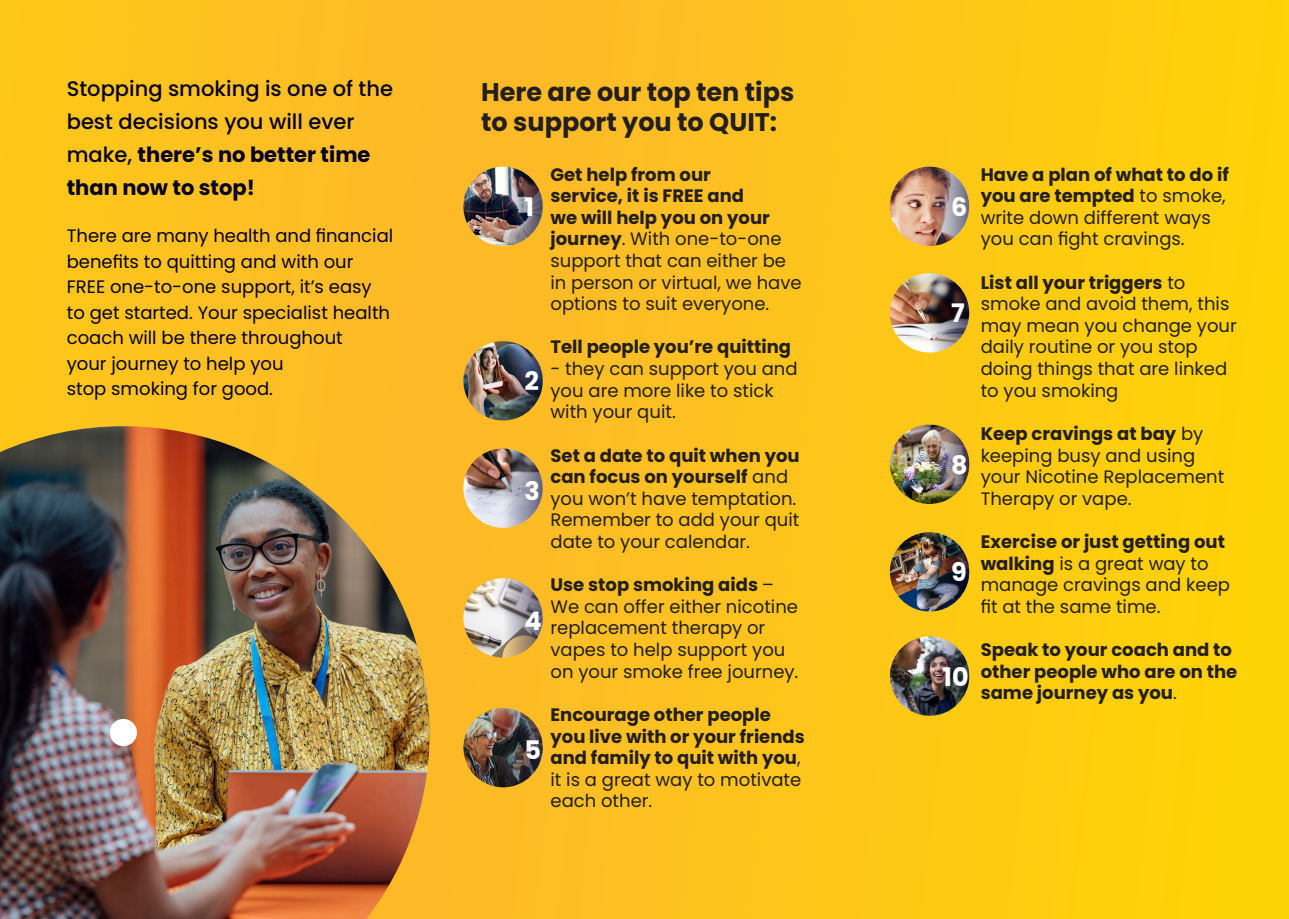
<style>
.page{position:relative;width:1289px;height:919px;background:#fff}
.page>*{position:absolute;margin:0;border:0;box-sizing:border-box;transform-origin:0 0}
.t1{font:700 25.5px/30.6px "Poppins";color:#231f20}
.t2{font:700 25.5px "Poppins";color:#fff}
.t3{font:500 21px/33px "Poppins";color:#050126}
.t4{font:18px/21.6px "Poppins";color:#231f20}
.t5{font:18px/25.5px "Poppins";color:#050126}
.t6{font:700 18px/21.6px "Poppins";color:#231f20}
.s1{font-weight:700}
.s2{font-weight:400}
</style>
<div class="page">
<div style="left:440px;top:1px;width:848px;height:917px;background:linear-gradient(to right,#fdb92b,#fed306)"></div>
<div style="left:0;top:1px;width:440px;height:917px;background:#fec022"></div>
<img style="left:889px;top:636px;width:80px;height:79px;border-radius:40px">
<img style="left:463px;top:167px;width:79px;height:79px;border-radius:40px">
<img style="left:483px;top:167px;width:59px;height:79px">
<img style="left:463px;top:341px;width:79px;height:79px;border-radius:50%">
<img style="left:463px;top:448px;width:79px;height:80px;border-radius:50%">
<svg style="left:463px;top:578px;width:79px;height:79px"></svg>
<img style="left:463px;top:708px;width:79px;height:79px;border-radius:50%">
<img style="left:889px;top:167px;width:80px;height:79px;border-radius:50%">
<img style="left:889px;top:273px;width:80px;height:79px;border-radius:50%">
<img style="left:889px;top:424px;width:80px;height:80px;border-radius:50%">
<img style="left:889px;top:532px;width:80px;height:79px;border-radius:50%">
<img style="left:910px;top:636px;width:59px;height:79px">
<img style="left:0;top:426px;width:429px;height:492px">
<div style="left:110px;top:718px;width:27px;height:28px;background:#fff;border-radius:50%"></div>
<p class="t3" style="left:67px;top:72px;width:328px">Stopping smoking is one of the best decisions you will ever make, <span class="s1">there’s no better time than now to stop!</span></p>
<p class="t5" style="left:67px;top:223px;width:328px">There are many health and financial benefits to quitting and with our<br>FREE one-to-one support, it’s easy to get started. Your specialist health coach will be there throughout<br>your journey to help you<br>stop smoking for good.</p>
<p class="t1" style="left:481px;top:76px;width:314px">Here are our top ten tips to support you to QUIT:</p>
<p class="t4" style="left:550px;top:163px;width:253px"><span class="s1">Get help from our<br>service, it is FREE and<br>we will help you on your journey</span>. With one-to-one support that can either be in person or virtual, we have options to suit everyone.</p>
<p class="t6" style="left:550px;top:336px;width:242px">Tell people you’re quitting</p>
<p class="t4" style="left:550px;top:358px;width:248px">- they can support you and you are more like to stick with your quit.</p>
<p class="t4" style="left:550px;top:444px;width:251px"><span class="s1">Set a date to quit when you can focus on yourself</span> and you won’t have temptation.<br>Remember to add your quit date to your calendar.</p>
<p class="t4" style="left:550px;top:574px;width:249px"><span class="s1">Use stop smoking aids</span> –<br>We can offer either nicotine replacement therapy or vapes to help support you on your smoke free journey.</p>
<p class="t6" style="left:550px;top:703px;width:256px">Encourage other people you live with or your friends and family to quit with you<span class="s2">, it is a great way to motivate each other.</span></p>
<p class="t2" style="left:524px;top:192px;width:11px">1</p>
<p class="t2" style="left:951px;top:192px;width:18px">6</p>
<p class="t2" style="left:951px;top:298px;width:15px">7</p>
<p class="t2" style="left:524px;top:366px;width:16px">2</p>
<p class="t2" style="left:951px;top:450px;width:18px">8</p>
<p class="t2" style="left:524px;top:476px;width:17px">3</p>
<p class="t2" style="left:951px;top:557px;width:17px">9</p>
<p class="t2" style="left:524px;top:606px;width:19px">4</p>
<p class="t2" style="left:942px;top:661px;width:28px">10</p>
<p class="t2" style="left:524px;top:735px;width:18px">5</p>
<p class="t4" style="left:980px;top:163px;width:250px"><span class="s1">Have a plan of what to do if you are tempted</span> to smoke, write down different ways you can fight cravings.</p>
<p class="t4" style="left:980px;top:271px;width:257px"><span class="s1">List all your triggers</span> to smoke and avoid them, this may mean you change your daily routine or you stop doing things that are linked to you smoking</p>
<p class="t4" style="left:980px;top:423px;width:245px"><span class="s1">Keep cravings at bay</span> by keeping busy and using your Nicotine Replacement<br>Therapy or vape.</p>
<p class="t4" style="left:980px;top:531px;width:251px"><span class="s1">Exercise or just getting out walking</span> is a great way to manage cravings and keep fit at the same time.</p>
<p class="t6" style="left:980px;top:639px;width:258px">Speak to your coach and to other people who are on the same journey as you<span class="s2">.</span></p>
</div>
